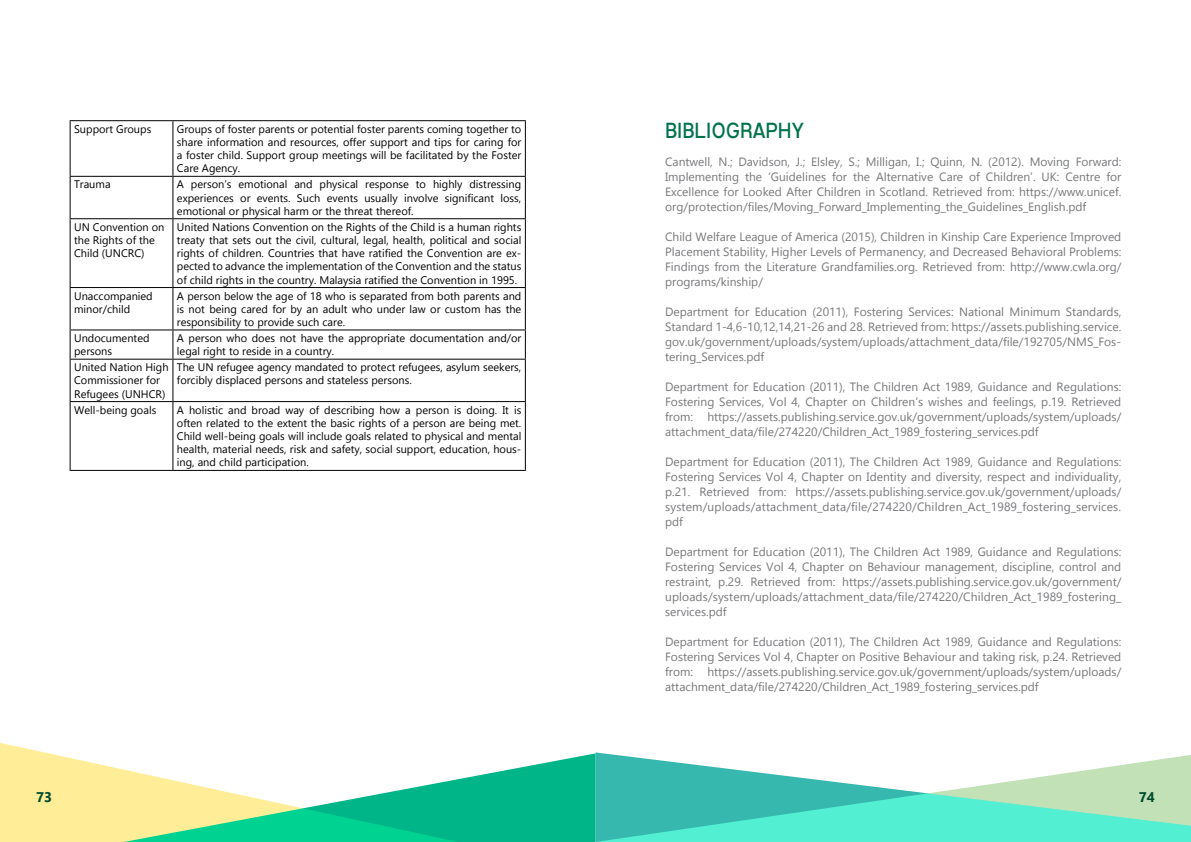
<style>
.page{position:relative;width:1191px;height:842px;background:#fff}
.page>*{position:absolute;margin:0;border:0;box-sizing:border-box;transform-origin:0 0}
.t1{font:21px "Mixolydian Titling Bk";color:#00734b}
.t2{font:700 14px "Gadugi";color:#004b2f}
.t3{font:12px/15px "Gadugi";color:#77787b;text-align:justify}
.t4{font:11px/13.2px "Gadugi";color:#000}
</style>
<div class="page">
<svg style="left:595px;top:752px;width:596px;height:90px"></svg>
<svg style="left:0;top:743px;width:595px;height:99px"></svg>
<hr style="left:70px;top:120px;width:103px;height:1px;background:#000">
<hr style="left:70px;top:121px;width:1px;height:55px;background:#000">
<hr style="left:173px;top:120px;width:353px;height:1px;background:#000">
<hr style="left:172px;top:121px;width:1px;height:55px;background:#000">
<hr style="left:525px;top:121px;width:1px;height:55px;background:#000">
<hr style="left:70px;top:176px;width:103px;height:1px;background:#000">
<hr style="left:70px;top:177px;width:1px;height:41px;background:#000">
<hr style="left:173px;top:176px;width:353px;height:1px;background:#000">
<hr style="left:172px;top:177px;width:1px;height:41px;background:#000">
<hr style="left:525px;top:177px;width:1px;height:41px;background:#000">
<hr style="left:70px;top:218px;width:103px;height:1px;background:#000">
<hr style="left:70px;top:219px;width:1px;height:68px;background:#000">
<hr style="left:173px;top:218px;width:353px;height:1px;background:#000">
<hr style="left:172px;top:219px;width:1px;height:68px;background:#000">
<hr style="left:525px;top:219px;width:1px;height:68px;background:#000">
<hr style="left:70px;top:287px;width:103px;height:1px;background:#000">
<hr style="left:70px;top:288px;width:1px;height:41px;background:#000">
<hr style="left:173px;top:287px;width:353px;height:1px;background:#000">
<hr style="left:172px;top:288px;width:1px;height:41px;background:#000">
<hr style="left:525px;top:288px;width:1px;height:41px;background:#000">
<hr style="left:70px;top:329px;width:103px;height:1px;background:#000">
<svg style="left:70px;top:330px;width:1px;height:29px"></svg>
<hr style="left:173px;top:329px;width:353px;height:1px;background:#000">
<svg style="left:172px;top:330px;width:1px;height:29px"></svg>
<svg style="left:525px;top:330px;width:1px;height:29px"></svg>
<hr style="left:70px;top:359px;width:103px;height:1px;background:#000">
<hr style="left:70px;top:360px;width:1px;height:41px;background:#000">
<hr style="left:173px;top:359px;width:353px;height:1px;background:#000">
<hr style="left:172px;top:360px;width:1px;height:41px;background:#000">
<hr style="left:525px;top:360px;width:1px;height:41px;background:#000">
<hr style="left:70px;top:401px;width:103px;height:1px;background:#000">
<hr style="left:70px;top:402px;width:1px;height:68px;background:#000">
<hr style="left:173px;top:401px;width:353px;height:1px;background:#000">
<hr style="left:172px;top:402px;width:1px;height:68px;background:#000">
<hr style="left:525px;top:402px;width:1px;height:68px;background:#000">
<hr style="left:70px;top:470px;width:103px;height:1px;background:#000">
<hr style="left:173px;top:470px;width:353px;height:1px;background:#000">
<p class="t4" style="left:74px;top:122px;width:79px">Support Groups</p>
<p class="t4" style="left:177px;top:122px;width:346px;text-align:justify">Groups of foster parents or potential foster parents coming together to share information and resources, offer support and tips for caring for a foster child. Support group meetings will be facilitated by the Foster Care Agency.</p>
<p class="t4" style="left:74px;top:178px;width:38px">Trauma</p>
<p class="t4" style="left:177px;top:178px;width:346px;text-align:justify">A person’s emotional and physical response to highly distressing experiences or events. Such events usually involve significant loss, emotional or physical harm or the threat thereof.</p>
<p class="t4" style="left:74px;top:220px;width:92px">UN Convention on the Rights of the<br>Child (UNCRC)</p>
<p class="t4" style="left:177px;top:220px;width:346px;text-align:justify">United Nations Convention on the Rights of the Child is a human rights treaty that sets out the civil, cultural, legal, health, political and social rights of children. Countries that have ratified the Convention are ex&shy;pected to advance the implementation of the Convention and the status of child rights in the country. Malaysia ratified the Convention in 1995.</p>
<p class="t4" style="left:74px;top:289px;width:80px">Unaccompanied minor/child</p>
<p class="t4" style="left:177px;top:289px;width:346px;text-align:justify">A person below the age of 18 who is separated from both parents and is not being cared for by an adult who under law or custom has the responsibility to provide such care.</p>
<p class="t4" style="left:74px;top:331px;width:77px">Undocumented persons</p>
<p class="t4" style="left:177px;top:331px;width:346px">A person who does not have the appropriate documentation and/or legal right to reside in a country.</p>
<p class="t4" style="left:74px;top:361px;width:96px">United Nation High<br>Commissioner for<br>Refugees (UNHCR)</p>
<p class="t4" style="left:177px;top:361px;width:346px">The UN refugee agency mandated to protect refugees, asylum seekers, forcibly displaced persons and stateless persons.</p>
<p class="t4" style="left:74px;top:403px;width:84px">Well-being goals</p>
<p class="t4" style="left:177px;top:403px;width:346px;text-align:justify">A holistic and broad way of describing how a person is doing. It is often related to the extent the basic rights of a person are being met.<br>Child well-being goals will include goals related to physical and mental health, material needs, risk and safety, social support, education, hous&shy;ing, and child participation.</p>
<h1 class="t1" style="left:665px;top:117px;width:140px">BIBLIOGRAPHY</h1>
<p class="t3" style="left:665px;top:154px;width:458px">Cantwell, N.; Davidson, J.; Elsley, S.; Milligan, I.; Quinn, N. (2012). Moving Forward:<br>Implementing the ‘Guidelines for the Alternative Care of Children’. UK: Centre for Excellence for Looked After Children in Scotland. Retrieved from: https://www.unicef. org/protection/files/Moving_Forward_Implementing_the_Guidelines_English.pdf</p>
<p class="t3" style="left:665px;top:229px;width:458px">Child Welfare League of America (2015), Children in Kinship Care Experience Improved Placement Stability, Higher Levels of Permanency, and Decreased Behavioral Problems:<br>Findings from the Literature Grandfamilies.org. Retrieved from: http://www.cwla.org/ programs/kinship/</p>
<p class="t3" style="left:665px;top:304px;width:458px">Department for Education (2011), Fostering Services: National Minimum Standards, Standard 1-4,6-10,12,14,21-26 and 28. Retrieved from: https://assets.publishing.service. gov.uk/government/uploads/system/uploads/attachment_data/file/192705/NMS_Fos&shy;tering_Services.pdf</p>
<p class="t3" style="left:665px;top:379px;width:458px">Department for Education (2011), The Children Act 1989, Guidance and Regulations:<br>Fostering Services, Vol 4, Chapter on Children’s wishes and feelings, p.19. Retrieved from: https://assets.publishing.service.gov.uk/government/uploads/system/uploads/ attachment_data/file/274220/Children_Act_1989_fostering_services.pdf</p>
<p class="t3" style="left:665px;top:454px;width:458px">Department for Education (2011), The Children Act 1989, Guidance and Regulations:<br>Fostering Services Vol 4, Chapter on Identity and diversity, respect and individuality, p.21. Retrieved from: https://assets.publishing.service.gov.uk/government/uploads/ system/uploads/attachment_data/file/274220/Children_Act_1989_fostering_services. pdf</p>
<p class="t3" style="left:665px;top:544px;width:458px">Department for Education (2011), The Children Act 1989, Guidance and Regulations:<br>Fostering Services Vol 4, Chapter on Behaviour management, discipline, control and restraint, p.29. Retrieved from: https://assets.publishing.service.gov.uk/government/ uploads/system/uploads/attachment_data/file/274220/Children_Act_1989_fostering_ services.pdf</p>
<p class="t3" style="left:665px;top:634px;width:458px">Department for Education (2011), The Children Act 1989, Guidance and Regulations:<br>Fostering Services Vol 4, Chapter on Positive Behaviour and taking risk, p.24. Retrieved from: https://assets.publishing.service.gov.uk/government/uploads/system/uploads/ attachment_data/file/274220/Children_Act_1989_fostering_services.pdf</p>
<p class="t2" style="left:36px;top:789px;width:18px">73</p>
<p class="t2" style="left:1138px;top:789px;width:18px">74</p>
</div>
